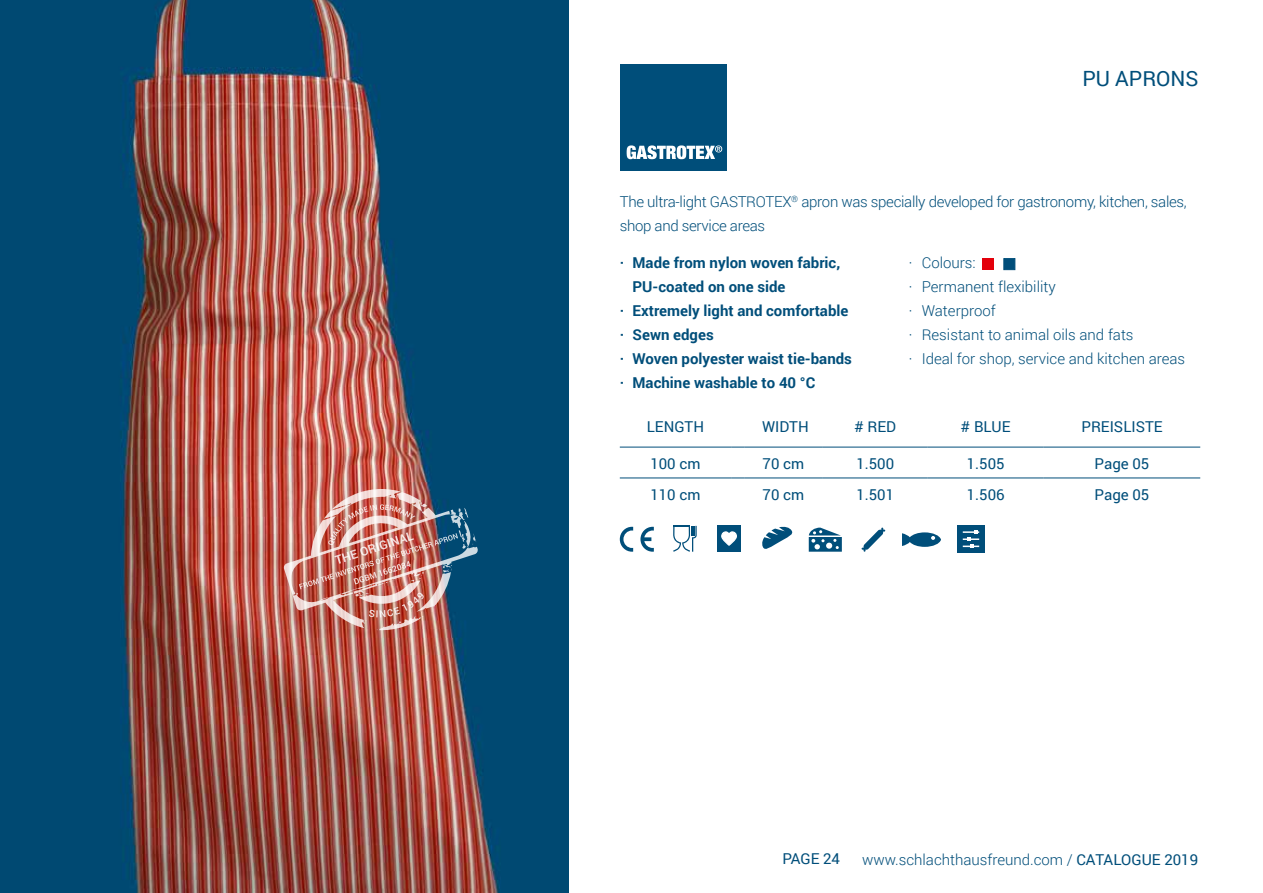
<style>
.page{position:relative;width:1263px;height:893px;background:#fff}
.page>*{position:absolute;margin:0;border:0;box-sizing:border-box;transform-origin:0 0}
.t1{font:21px "Roboto";color:#004e7a}
.t2{font:300 15px/24px "Roboto";color:#004e7a}
.t3{font:700 15px "Roboto";color:#004e7a}
.t4{font:300 15px/24px "Roboto";letter-spacing:-.02em;color:#004e7a}
.t5{font:15px "Roboto";color:#004e7a}
.s1{font-weight:400}
</style>
<div class="page">
<img style="left:0;top:0;width:569px;height:893px">
<hr style="left:620px;top:447px;width:111px;height:1px;background:#004e7a">
<svg style="left:731px;top:447px;width:13px;height:1px"></svg>
<hr style="left:744px;top:447px;width:79px;height:1px;background:#004e7a">
<hr style="left:823px;top:447px;width:105px;height:1px;background:#004e7a">
<hr style="left:928px;top:447px;width:116px;height:1px;background:#004e7a">
<hr style="left:1044px;top:447px;width:156px;height:1px;background:#004e7a">
<hr style="left:620px;top:478px;width:111px;height:1px;background:#004e7a">
<svg style="left:731px;top:478px;width:13px;height:1px"></svg>
<hr style="left:744px;top:478px;width:79px;height:1px;background:#004e7a">
<hr style="left:823px;top:478px;width:105px;height:1px;background:#004e7a">
<hr style="left:928px;top:478px;width:116px;height:1px;background:#004e7a">
<hr style="left:1044px;top:478px;width:156px;height:1px;background:#004e7a">
<div style="left:717px;top:526px;width:24px;height:26px;background:#004e7a"></div>
<svg style="left:721px;top:531px;width:16px;height:15px"></svg>
<svg style="left:673px;top:526px;width:24px;height:26px"></svg>
<svg style="left:620px;top:527px;width:34px;height:25px"></svg>
<svg style="left:762px;top:526px;width:31px;height:23px"></svg>
<svg style="left:861px;top:528px;width:24px;height:24px"></svg>
<svg style="left:809px;top:528px;width:33px;height:24px"></svg>
<svg style="left:902px;top:532px;width:39px;height:15px"></svg>
<div style="left:982px;top:259px;width:12px;height:11px;background:#e3000b"></div>
<div style="left:1003px;top:258px;width:12px;height:12px;background:#004e7a;border:1px solid #004e7a"></div>
<div style="left:620px;top:64px;width:106px;height:106px;background:#004e7a"></div>
<svg style="left:627px;top:145px;width:95px;height:14px"></svg>
<div style="left:957px;top:526px;width:27px;height:27px;background:#004e7a"></div>
<svg style="left:963px;top:530px;width:16px;height:18px"></svg>
<img style="left:283px;top:488px;width:195px;height:142px">
<h1 class="t1" style="left:1082px;top:64px;width:118px">PU APRONS</h1>
<p class="t4" style="left:620px;top:189px;width:568px">The ultra-light GASTROTEX<sup>®</sup> apron was specially developed for gastronomy, kitchen, sales, shop and service areas</p>
<p class="t3" style="left:620px;top:252px;width:222px">· Made from nylon woven fabric,</p>
<p class="t3" style="left:632px;top:276px;width:154px">PU-coated on one side</p>
<p class="t3" style="left:620px;top:300px;width:230px">· Extremely light and comfortable</p>
<p class="t3" style="left:620px;top:324px;width:95px">· Sewn edges</p>
<p class="t3" style="left:620px;top:348px;width:234px">· Woven polyester waist tie-bands</p>
<p class="t3" style="left:620px;top:372px;width:197px">· Machine washable to 40 °C</p>
<p class="t2" style="left:909px;top:250px;width:278px">· Colours:<br>· Permanent flexibility<br>· Waterproof<br>· Resistant to animal oils and fats<br>· Ideal for shop, service and kitchen areas</p>
<p class="t5" style="left:647px;top:416px;width:59px">LENGTH</p>
<p class="t5" style="left:762px;top:416px;width:48px">WIDTH</p>
<p class="t5" style="left:854px;top:416px;width:43px"># RED</p>
<p class="t5" style="left:961px;top:416px;width:51px"># BLUE</p>
<p class="t5" style="left:1081px;top:416px;width:83px">PREISLISTE</p>
<p class="t5" style="left:650px;top:453px;width:52px">100 cm</p>
<p class="t5" style="left:763px;top:453px;width:43px">70 cm</p>
<p class="t5" style="left:856px;top:453px;width:39px">1.500</p>
<p class="t5" style="left:967px;top:453px;width:39px">1.505</p>
<p class="t5" style="left:1094px;top:453px;width:56px">Page 05</p>
<p class="t5" style="left:650px;top:484px;width:52px">110 cm</p>
<p class="t5" style="left:763px;top:484px;width:43px">70 cm</p>
<p class="t5" style="left:856px;top:484px;width:39px">1.501</p>
<p class="t5" style="left:967px;top:484px;width:39px">1.506</p>
<p class="t5" style="left:1094px;top:484px;width:56px">Page 05</p>
<p class="t5" style="left:782px;top:848px;width:59px">PAGE 24</p>
<p class="t2" style="left:862px;top:847px;width:338px">www.schlachthausfreund.com / <span class="s1">CATALOGUE 2019</span></p>
</div>
